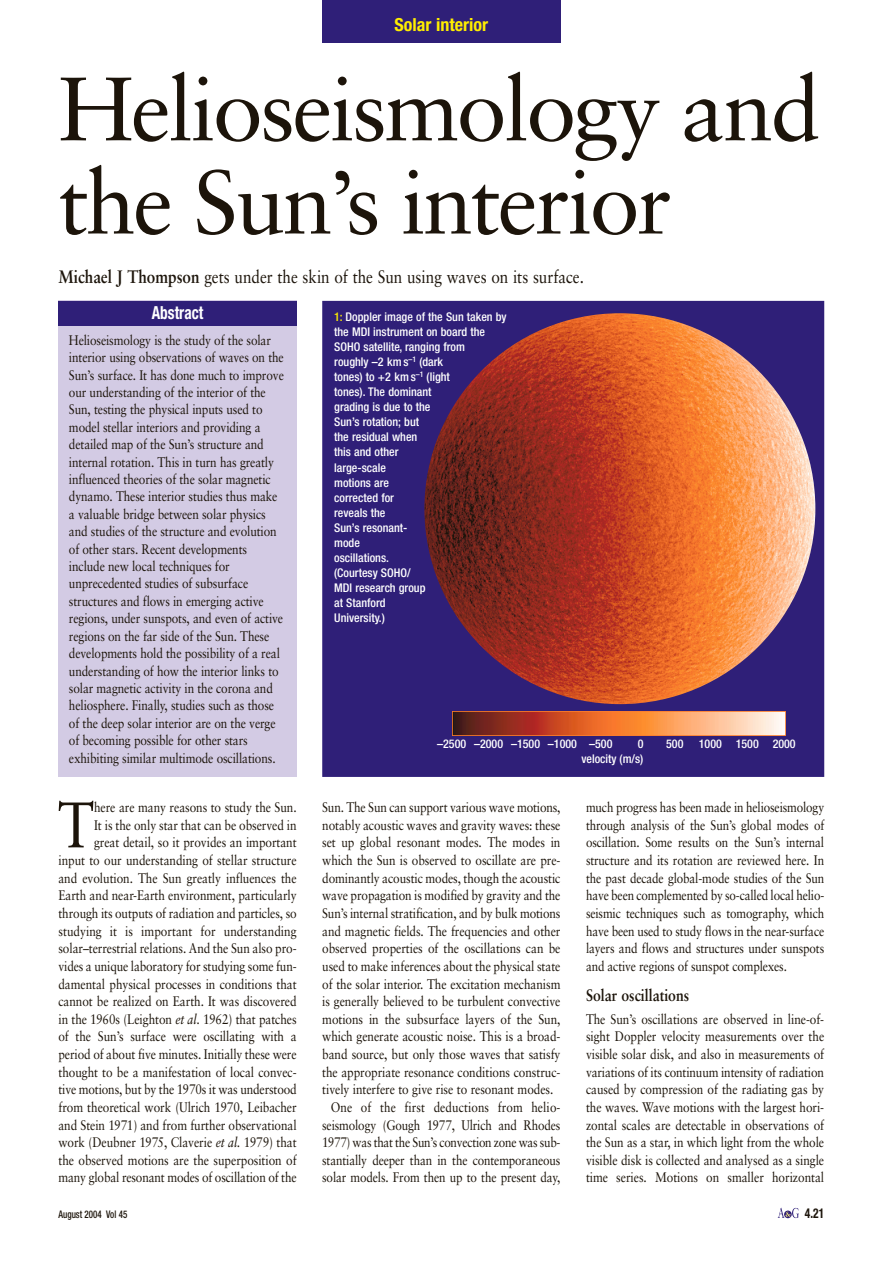
<style>
.page{position:relative;width:893px;height:1262px;background:#fff}
.page>*{position:absolute;margin:0;border:0;box-sizing:border-box;transform-origin:0 0}
.t1{font:90px/93.2px "Sabon";letter-spacing:-.03em;color:#1c140a}
.t2{font:64.35px "Sabon";color:#1c140a;scale:.85 1}
.t3{font:18px "Sabon";color:#1c140a;scale:.85 1}
.t4{font:700 condensed 18px "Helvetica Neue";color:#fe0}
.t5{font:700 condensed 18px "Helvetica Neue";color:#fff;scale:.85 1}
.t6{font:700 16.5px "Sabon";color:#1c140a;scale:.85 1}
.t7{font:13.8px/17.7px "Sabon";letter-spacing:-.01em;color:#1c140a;text-align:right;scale:.85 1}
.t8{font:13.8px/17.7px "Sabon";letter-spacing:-.01em;color:#1c140a;text-align:justify;scale:.84 1}
.t9{font:13.8px "Sabon";letter-spacing:.01em;color:#1c140a;scale:.84 1}
.t10{font:700 condensed 13.5px "Helvetica Neue";color:#1c140a;scale:.85 1}
.t11{font:500 condensed 12px/15px "Helvetica Neue";color:#fff}
.t12{font:500 condensed 10.5px "Helvetica Neue";color:#1c140a;scale:.85 1}
.s1{font-weight:700}
.s2{color:#fe0}
.s3{font-style:italic}
</style>
<div class="page">
<div style="left:322px;top:0;width:238px;height:43px;background:#2f1f78"></div>
<svg style="left:777px;top:1207px;width:22px;height:11px"></svg>
<div style="left:58px;top:301px;width:239px;height:476px;background:#d3cbe4"></div>
<div style="left:58px;top:301px;width:239px;height:24px;background:#2f1f78"></div>
<div style="left:332px;top:302px;width:490px;height:473px;background:#2f1f78"></div>
<svg style="left:424px;top:313px;width:392px;height:412px"></svg>
<img style="left:453px;top:711px;width:332px;height:24px">
<div style="left:322px;top:301px;width:502px;height:476px;border:2px solid #2f1f78"></div>
<h3 class="t4" style="left:394px;top:18px;width:95px">Solar interior</h3>
<h1 class="t1" style="left:58px;top:70px;width:763px">Helioseismology and the Sun’s interior</h1>
<h3 class="t3" style="left:58px;top:269px;width:619px"><span class="s1">Michael J Thompson</span> gets under the skin of the Sun using waves on its surface.</h3>
<h3 class="t5" style="left:152px;top:306px;width:62px">Abstract</h3>
<p class="t7" style="left:69px;top:332px;width:254px;text-align:left">Helioseismology is the study of the solar interior using observations of waves on the Sun’s surface. It has done much to improve our understanding of the interior of the Sun, testing the physical inputs used to model stellar interiors and providing a detailed map of the Sun’s structure and internal rotation. This in turn has greatly influenced theories of the solar magnetic dynamo. These interior studies thus make a valuable bridge between solar physics and studies of the structure and evolution of other stars. Recent developments include new local techniques for unprecedented studies of subsurface structures and flows in emerging active regions, under sunspots, and even of active regions on the far side of the Sun. These developments hold the possibility of a real understanding of how the interior links to solar magnetic activity in the corona and heliosphere. Finally, studies such as those of the deep solar interior are on the verge of becoming possible for other stars exhibiting similar multimode oscillations.</p>
<p class="t11" style="left:334px;top:311px;width:174px"><span class="s2">1:</span> Doppler image of the Sun taken by the MDI instrument on board the<br>SOHO satellite, ranging from<br>roughly –2 km s<sup>–1</sup> (dark<br>tones) to +2 km s<sup>–1</sup> (light<br>tones). The dominant<br>grading is due to the<br>Sun’s rotation; but<br>the residual when<br>this and other<br>large-scale<br>motions are<br>corrected for<br>reveals the<br>Sun’s resonant-<br>mode<br>oscillations.<br>(Courtesy SOHO/<br>MDI research group<br>at Stanford<br>University.)</p>
<p class="t11" style="left:437px;top:737px;width:177px">–2500 –2000 –1500 –1000 –500</p>
<p class="t11" style="left:637px;top:737px;width:7px">0</p>
<p class="t11" style="left:666px;top:737px;width:19px">500</p>
<p class="t11" style="left:698px;top:737px;width:98px">1000 1500 2000</p>
<p class="t11" style="left:581px;top:752px;width:63px">velocity (m/s)</p>
<h2 class="t2" style="left:58px;top:798px;width:44px">T</h2>
<p class="t7" style="left:58px;top:799px;width:282px">here are many reasons to study the Sun.<br>It is the only star that can be observed in<br>great detail, so it provides an important<br>input to our understanding of stellar structure and evolution. The Sun greatly influences the Earth and near-Earth environment, particularly through its outputs of radiation and particles, so studying it is important for understanding solar–terrestrial relations. And the Sun also pro&shy;vides a unique laboratory for studying some fun&shy;damental physical processes in conditions that cannot be realized on Earth. It was discovered in the 1960s (Leighton <span class="s3">et al.</span> 1962) that patches of the Sun’s surface were oscillating with a period of about five minutes. Initially these were thought to be a manifestation of local convec&shy;tive motions, but by the 1970s it was understood from theoretical work (Ulrich 1970, Leibacher and Stein 1971) and from further observational work (Deubner 1975, Claverie <span class="s3">et al.</span> 1979) that the observed motions are the superposition of many global resonant modes of oscillation of the</p>
<p class="t7" style="left:322px;top:799px;width:282px">Sun. The Sun can support various wave motions,</p>
<p class="t7" style="left:322px;top:817px;width:282px">notably acoustic waves and gravity waves: these</p>
<p class="t7" style="left:322px;top:835px;width:282px">set up global resonant modes. The modes in</p>
<p class="t7" style="left:322px;top:852px;width:282px">which the Sun is observed to oscillate are pre-</p>
<p class="t7" style="left:322px;top:870px;width:282px">dominantly acoustic modes, though the acoustic</p>
<p class="t7" style="left:322px;top:888px;width:282px">wave propagation is modified by gravity and the</p>
<p class="t7" style="left:322px;top:905px;width:282px">Sun’s internal stratification, and by bulk motions</p>
<p class="t7" style="left:322px;top:923px;width:282px">and magnetic fields. The frequencies and other</p>
<p class="t7" style="left:322px;top:940px;width:282px">observed properties of the oscillations can be</p>
<p class="t7" style="left:322px;top:958px;width:282px">used to make inferences about the physical state</p>
<p class="t7" style="left:322px;top:976px;width:282px">of the solar interior. The excitation mechanism</p>
<p class="t7" style="left:322px;top:993px;width:282px">is generally believed to be turbulent convective</p>
<p class="t7" style="left:322px;top:1011px;width:282px">motions in the subsurface layers of the Sun,</p>
<p class="t7" style="left:322px;top:1029px;width:282px">which generate acoustic noise. This is a broad-</p>
<p class="t7" style="left:322px;top:1046px;width:282px">band source, but only those waves that satisfy</p>
<p class="t7" style="left:322px;top:1064px;width:282px">the appropriate resonance conditions construc-</p>
<p class="t7" style="left:322px;top:1081px;width:273px">tively interfere to give rise to resonant modes.</p>
<p class="t9" style="left:331px;top:1101px;width:275px">One of the first deductions from helio-</p>
<p class="t8" style="left:322px;top:1117px;width:285px">seismology (Gough 1977, Ulrich and Rhodes</p>
<p class="t8" style="left:322px;top:1134px;width:285px">1977) was that the Sun’s convection zone was sub-</p>
<p class="t8" style="left:322px;top:1152px;width:285px">stantially deeper than in the contemporaneous</p>
<p class="t8" style="left:322px;top:1170px;width:285px">solar models. From then up to the present day,</p>
<p class="t8" style="left:586px;top:799px;width:285px">much progress has been made in helioseismology through analysis of the Sun’s global modes of oscillation. Some results on the Sun’s internal structure and its rotation are reviewed here. In the past decade global-mode studies of the Sun have been complemented by so-called local helio&shy;seismic techniques such as tomography, which have been used to study flows in the near-surface layers and flows and structures under sunspots and active regions of sunspot complexes.</p>
<p class="t6" style="left:586px;top:988px;width:123px">Solar oscillations</p>
<p class="t7" style="left:586px;top:1011px;width:282px;text-align:justify">The Sun’s oscillations are observed in line-of&shy;sight Doppler velocity measurements over the visible solar disk, and also in measurements of variations of its continuum intensity of radiation caused by compression of the radiating gas by the waves. Wave motions with the largest hori&shy;zontal scales are detectable in observations of the Sun as a star, in which light from the whole visible disk is collected and analysed as a single time series. Motions on smaller horizontal</p>
<p class="t12" style="left:58px;top:1210px;width:82px">August 2004 Vol 45</p>
<p class="t10" style="left:805px;top:1208px;width:24px">4.21</p>
</div>
